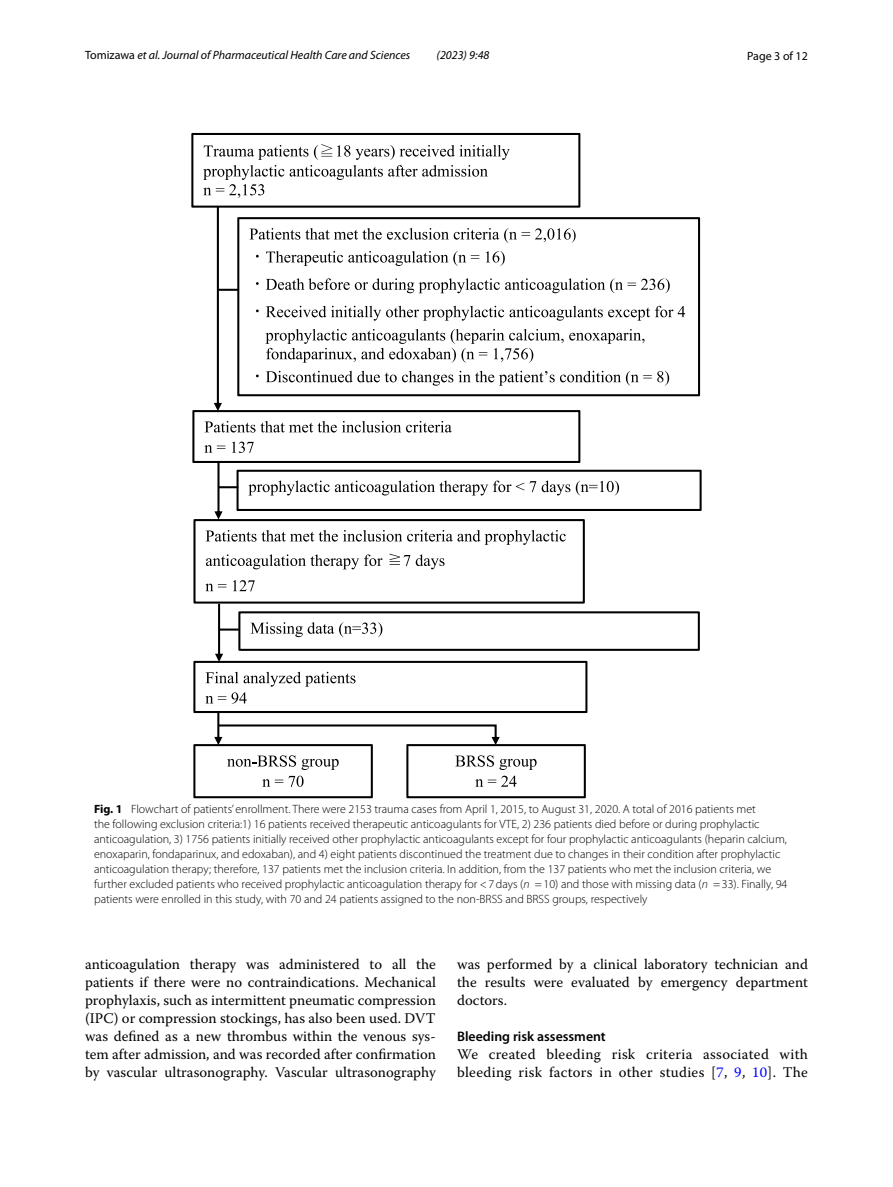
<style>
.page{position:relative;width:893px;height:1187px;background:#fff}
.page>*{position:absolute;margin:0;border:0;box-sizing:border-box;transform-origin:0 0}
.t1{font:14.7px/18px "Warnock Pro";letter-spacing:.01em;color:#000;text-align:justify}
.t2{font:600 13.8px "Myriad Pro";color:#000}
.t3{font:300 12px/15px "Myriad Pro";color:#000}
.t4{font:italic 12px "Myriad Pro";color:#000}
.t5{font:12px "Myriad Pro";color:#000}
.s1{font-style:normal}
.s2{font-weight:700}
.s3{font-style:italic}
.s4{color:#00f}
</style>
<div class="page">
<svg style="left:191px;top:133px;width:511px;height:386px"></svg>
<hr style="left:218px;top:486px;width:20px;height:2px;background:#000">
<div style="left:193px;top:519px;width:392px;height:84px;background:#fff;border:2px solid #000"></div>
<svg style="left:206px;top:530px;width:360px;height:15px"></svg>
<svg style="left:206px;top:554px;width:176px;height:15px"></svg>
<svg style="left:390px;top:553px;width:55px;height:16px"></svg>
<svg style="left:205px;top:580px;width:50px;height:11px"></svg>
<div style="left:238px;top:611px;width:462px;height:39px;border:2px solid #000"></div>
<svg style="left:193px;top:603px;width:394px;height:195px"></svg>
<hr style="left:219px;top:628px;width:20px;height:2px;background:#000">
<p class="t4" style="left:85px;top:48px;width:327px"><span class="s1">Tomizawa</span> et al. Journal of Pharmaceutical Health Care and Sciences</p>
<p class="t4" style="left:437px;top:48px;width:54px">(2023) 9:48</p>
<p class="t5" style="left:747px;top:48px;width:62px">Page 3 of 12</p>
<p class="t3" style="left:94px;top:802px;width:695px"><span class="s2">Fig. 1</span> Flowchart of patients’ enrollment. There were 2153 trauma cases from April 1, 2015, to August 31, 2020. A total of 2016 patients met<br>the following exclusion criteria:1) 16 patients received therapeutic anticoagulants for VTE, 2) 236 patients died before or during prophylactic anticoagulation, 3) 1756 patients initially received other prophylactic anticoagulants except for four prophylactic anticoagulants (heparin calcium, enoxaparin, fondaparinux, and edoxaban), and 4) eight patients discontinued the treatment due to changes in their condition after prophylactic anticoagulation therapy; therefore, 137 patients met the inclusion criteria. In addition, from the 137 patients who met the inclusion criteria, we further excluded patients who received prophylactic anticoagulation therapy for &lt;7days (<span class="s3">n</span> =10) and those with missing data (<span class="s3">n</span> =33). Finally, 94 patients were enrolled in this study, with 70 and 24 patients assigned to the non-BRSS and BRSS groups, respectively</p>
<p class="t1" style="left:85px;top:954px;width:352px">anticoagulation therapy was administered to all the patients if there were no contraindications. Mechanical prophylaxis, such as intermittent pneumatic compression (IPC) or compression stockings, has also been used. DVT was defined as a new thrombus within the venous sys&shy;tem after admission, and was recorded after confirmation by vascular ultrasonography. Vascular ultrasonography</p>
<p class="t1" style="left:457px;top:954px;width:352px">was performed by a clinical laboratory technician and the results were evaluated by emergency department doctors.</p>
<p class="t2" style="left:457px;top:1027px;width:150px">Bleeding risk assessment</p>
<p class="t1" style="left:457px;top:1044px;width:352px">We created bleeding risk criteria associated with bleeding risk factors in other studies [<span class="s4">7</span>, <span class="s4">9</span>, <span class="s4">10</span>]. The</p>
</div>
